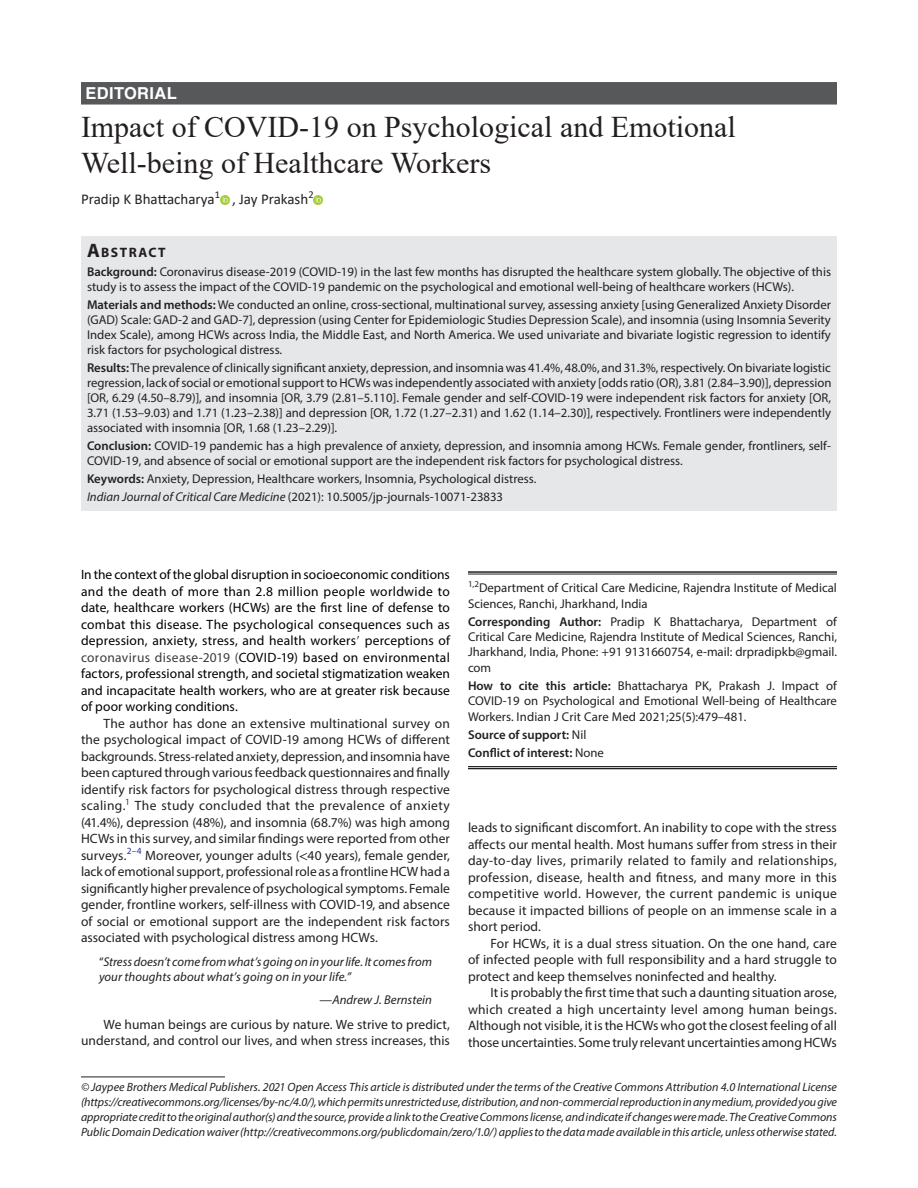
<style>
.page{position:relative;width:918px;height:1188px;background:#fff}
.page>*{position:absolute;margin:0;border:0;box-sizing:border-box;transform-origin:0 0}
.t1{font:30px/36px "Times New Roman";color:#231f20}
.IJCCM-ART{font:700 16.5px "Helvetica LT Std";letter-spacing:.025em;color:#fff}
.AuthorName{font:15px "Calibri";color:#231f20}
.AbstractTitle{font:700 13.65px "Myriad Pro";letter-spacing:.105em;color:#231f20}
.Para-Indent{font:13.5px/16.5px "Myriad Pro";color:#231f20;text-align:justify}
.Para-NoIndent{font:13.5px/16.5px "Myriad Pro";letter-spacing:.005em;color:#000;text-align:justify}
.Keywords{font:12.75px/15px "Myriad Pro";color:#231f20}
.Corollary-Para{font:12.75px/15.3px "Myriad Pro";color:#231f20;text-align:justify}
.BlockQuote-S{font:italic 12.75px/15px "Myriad Pro";color:#231f20}
.Affiliation-first{font:12.75px/15.3px "Myriad Pro";color:#231f20}
.JT_DOI{font:12.75px "Myriad Pro";color:#231f20}
.Corollary-Para-last{font:600 12.75px "Myriad Pro";color:#231f20}
.Corollary-Para-2{font:600 12.75px "Myriad Pro";color:#231f20}
.FootNote{font:italic 12px/15px "Myriad Pro";color:#231f20;text-align:justify}
.s1{font-size:19.5px}
.s2{font-weight:600}
.s3{font-style:italic}
.s4{font-family:"STIX General"}
.s5{color:#3c3c3c}
.s6{font-style:normal}
.s7{font-weight:400}
</style>
<div class="page">
<div style="left:81px;top:82px;width:756px;height:23px;background:#57585a"></div>
<div style="left:81px;top:236px;width:756px;height:26px;background:#e6e7e9"></div>
<div style="left:81px;top:261px;width:756px;height:39px;background:#e6e7e9"></div>
<div style="left:81px;top:294px;width:756px;height:69px;background:#e6e7e9"></div>
<div style="left:81px;top:357px;width:756px;height:84px;background:#e6e7e9"></div>
<div style="left:81px;top:435px;width:756px;height:39px;background:#e6e7e9"></div>
<div style="left:81px;top:468px;width:756px;height:24px;background:#e6e7e9"></div>
<div style="left:81px;top:486px;width:756px;height:24px;background:#e6e7e9"></div>
<svg style="left:220px;top:196px;width:9px;height:9px"></svg>
<svg style="left:314px;top:196px;width:9px;height:9px"></svg>
<hr style="left:81px;top:1077px;width:144px;height:1px;background:#231f20">
<hr style="left:468px;top:571px;width:369px;height:2px;background:#231f20">
<hr style="left:468px;top:574px;width:369px;height:1px;background:#231f20">
<hr style="left:468px;top:766px;width:369px;height:1px;background:#231f20">
<hr style="left:468px;top:768px;width:369px;height:1px;background:#231f20">
<p class="IJCCM-ART" style="left:86px;top:83px;width:93px">EDITORIAL</p>
<p class="t1" style="left:81px;top:108px;width:656px">Impact of COVID-19 on Psychological and Emotional<br>Well-being of Healthcare Workers</p>
<p class="AuthorName" style="left:81px;top:189px;width:234px">Pradip K Bhattacharya<sup>1</sup> , Jay Prakash<sup>2</sup></p>
<p class="AbstractTitle" style="left:87px;top:243px;width:80px"><span class="s1">A</span>BSTRACT</p>
<p class="Keywords" style="left:87px;top:264px;width:746px"><span class="s2">Background:</span> Coronavirus disease-2019 (COVID-19) in the last few months has disrupted the healthcare system globally. The objective of this study is to assess the impact of the COVID-19 pandemic on the psychological and emotional well-being of healthcare workers (HCWs).</p>
<p class="Keywords" style="left:87px;top:297px;width:745px;text-align:justify"><span class="s2">Materials and methods:</span> We conducted an online, cross-sectional, multinational survey, assessing anxiety [using Generalized Anxiety Disorder (GAD) Scale: GAD-2 and GAD-7], depression (using Center for Epidemiologic Studies Depression Scale), and insomnia (using Insomnia Severity Index Scale), among HCWs across India, the Middle East, and North America. We used univariate and bivariate logistic regression to identify risk factors for psychological distress.</p>
<p class="Keywords" style="left:87px;top:360px;width:746px;text-align:justify"><span class="s2">Results:</span> The prevalence of clinically significant anxiety, depression, and insomnia was 41.4%, 48.0%, and 31.3%, respectively. On bivariate logistic regression, lack of social or emotional support to HCWs was independently associated with anxiety [odds ratio (OR), 3.81 (2.84–3.90)], depression [OR, 6.29 (4.50–8.79)], and insomnia [OR, 3.79 (2.81–5.110]. Female gender and self-COVID-19 were independent risk factors for anxiety [OR, 3.71 (1.53–9.03) and 1.71 (1.23–2.38)] and depression [OR, 1.72 (1.27–2.31) and 1.62 (1.14–2.30)], respectively. Frontliners were independently associated with insomnia [OR, 1.68 (1.23–2.29)].</p>
<p class="Keywords" style="left:87px;top:438px;width:745px"><span class="s2">Conclusion:</span> COVID-19 pandemic has a high prevalence of anxiety, depression, and insomnia among HCWs. Female gender, frontliners, self-<br>COVID-19, and absence of social or emotional support are the independent risk factors for psychological distress.</p>
<p class="Keywords" style="left:87px;top:471px;width:451px"><span class="s2">Keywords:</span> Anxiety, Depression, Healthcare workers, Insomnia, Psychological distress.</p>
<p class="JT_DOI" style="left:87px;top:489px;width:418px"><span class="s3">Indian Journal of Critical Care Medicine</span> (2021): 10.5005/jp-journals-10071-23833</p>
<p class="Para-NoIndent" style="left:81px;top:566px;width:371px">In the context of the global disruption in socioeconomic conditions and the death of more than 2.8 million people worldwide to date, healthcare workers (HCWs) are the first line of defense to combat this disease. The psychological consequences such as depression, anxiety, stress, and health workers<span class="s4">′</span> perceptions of <span class="s5">coronavirus disease-2019 (</span>COVID-19) based on environmental factors, professional strength, and societal stigmatization weaken and incapacitate health workers, who are at greater risk because of poor working conditions.</p>
<p class="Para-Indent" style="left:81px;top:715px;width:371px;text-indent:22px">The author has done an extensive multinational survey on the psychological impact of COVID-19 among HCWs of different backgrounds. Stress-related anxiety, depression, and insomnia have been captured through various feedback questionnaires and finally identify risk factors for psychological distress through respective scaling.<sup>1</sup> The study concluded that the prevalence of anxiety (41.4%), depression (48%), and insomnia (68.7%) was high among HCWs in this survey, and similar findings were reported from other surveys.<sup>2–4</sup> Moreover, younger adults (<span class="s4">&lt;</span>40 years), female gender, lack of emotional support, professional role as a frontline HCW had a significantly higher prevalence of psychological symptoms. Female gender, frontline workers, self-illness with COVID-19, and absence of social or emotional support are the independent risk factors associated with psychological distress among HCWs.</p>
<p class="BlockQuote-S" style="left:99px;top:954px;width:335px"><span class="s6">“</span>Stress doesn’t come from what’s going on in your life. It comes from your thoughts about what’s going on in your life.”</p>
<p class="BlockQuote-S" style="left:319px;top:992px;width:114px"><span class="s6">—</span>Andrew J. Bernstein</p>
<p class="Para-Indent" style="left:81px;top:1016px;width:371px;text-align:right">We human beings are curious by nature. We strive to predict, understand, and control our lives, and when stress increases, this</p>
<p class="FootNote" style="left:81px;top:1079px;width:758px">© Jaypee Brothers Medical Publishers. 2021 Open Access This article is distributed under the terms of the Creative Commons Attribution 4.0 International License (https://creativecommons.org/licenses/by-nc/4.0/), which permits unrestricted use, distribution, and non-commercial reproduction in any medium, provided you give appropriate credit to the original author(s) and the source, provide a link to the Creative Commons license, and indicate if changes were made. The Creative Commons Public Domain Dedication waiver (http://creativecommons.org/publicdomain/zero/1.0/) applies to the data made available in this article, unless otherwise stated.</p>
<p class="Affiliation-first" style="left:468px;top:580px;width:370px"><sup>1,2</sup>Department of Critical Care Medicine, Rajendra Institute of Medical<br>Sciences, Ranchi, Jharkhand, India</p>
<p class="Corollary-Para" style="left:468px;top:614px;width:371px"><span class="s2">Corresponding Author:</span> Pradip K Bhattacharya, Department of Critical Care Medicine, Rajendra Institute of Medical Sciences, Ranchi, Jharkhand, India, Phone: +91 9131660754, e-mail: drpradipkb@gmail. com</p>
<p class="Corollary-Para" style="left:468px;top:678px;width:371px"><span class="s2">How to cite this article:</span> Bhattacharya PK, Prakash J. Impact of COVID-19 on Psychological and Emotional Well-being of Healthcare Workers. Indian J Crit Care Med 2021;25(5):479–481.</p>
<p class="Corollary-Para-2" style="left:468px;top:727px;width:120px">Source of support: <span class="s7">Nil</span></p>
<p class="Corollary-Para-last" style="left:468px;top:745px;width:137px">Conflict of interest: <span class="s7">None</span></p>
<p class="Para-Indent" style="left:468px;top:819px;width:371px">leads to significant discomfort. An inability to cope with the stress affects our mental health. Most humans suffer from stress in their day-to-day lives, primarily related to family and relationships, profession, disease, health and fitness, and many more in this competitive world. However, the current pandemic is unique because it impacted billions of people on an immense scale in a short period.</p>
<p class="Para-Indent" style="left:468px;top:935px;width:371px;text-indent:22px">For HCWs, it is a dual stress situation. On the one hand, care of infected people with full responsibility and a hard struggle to protect and keep themselves noninfected and healthy.</p>
<p class="Para-Indent" style="left:468px;top:984px;width:370px;text-indent:22px">It is probably the first time that such a daunting situation arose, which created a high uncertainty level among human beings.<br>Although not visible, it is the HCWs who got the closest feeling of all those uncertainties. Some truly relevant uncertainties among HCWs</p>
</div>
